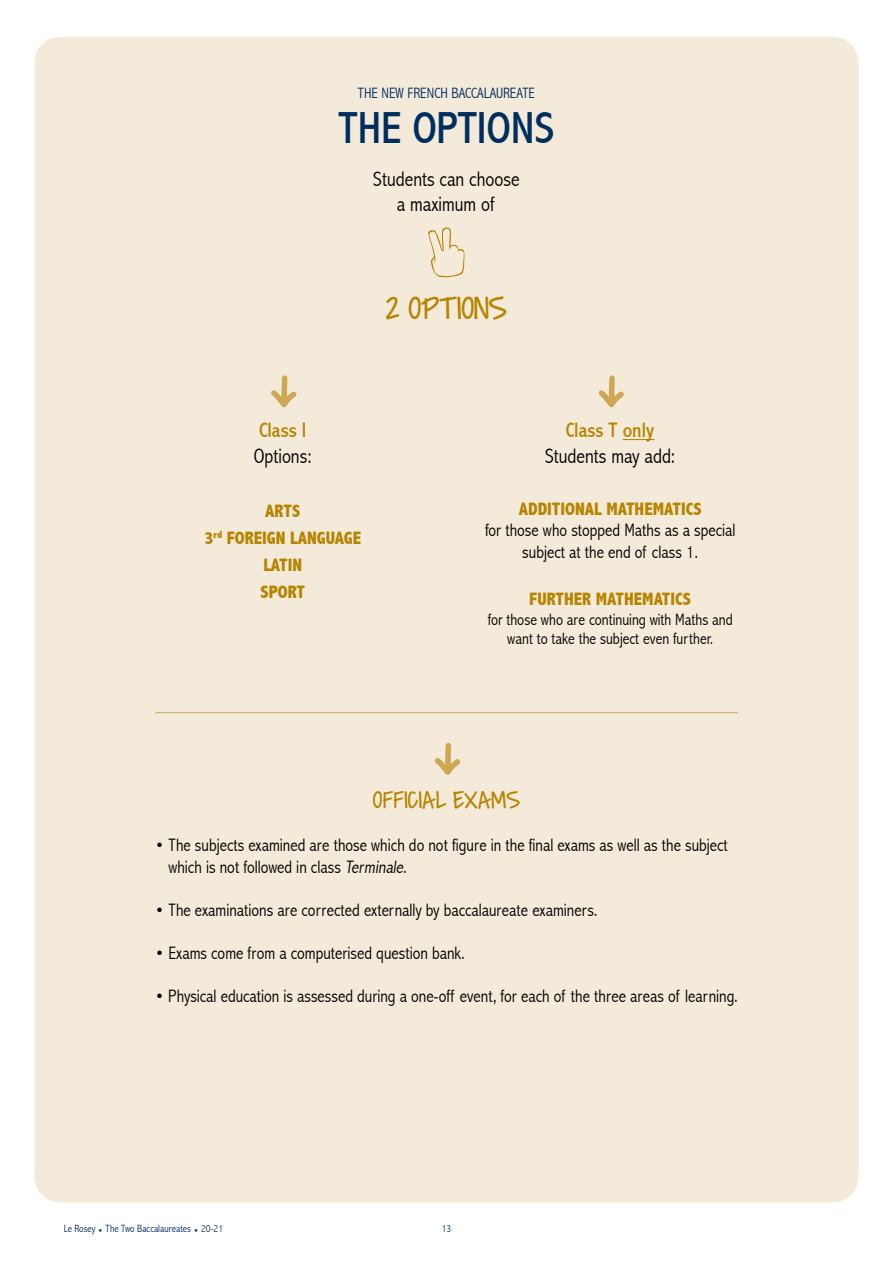
<style>
.page{position:relative;width:893px;height:1263px;background:#fff}
.page>*{position:absolute;margin:0;border:0;box-sizing:border-box;transform-origin:0 0}
.t1{font:81px "Fingerspelling";color:#b78400}
.t2{font:54px "PW New Arrows";color:#cea654}
.t3{font:condensed 45px "Abadi";color:#002e5f}
.t4{font:36px "Covered By Your Grace";color:#b78400}
.t5{font:27px "Covered By Your Grace";letter-spacing:.015em;color:#b78400}
.t6{font:300 condensed 21px/25.2px "Abadi";color:#000;text-align:center}
.t7{font:condensed 21px "Abadi";color:#b78400}
.t8{font:300 condensed 18px/21.6px "Abadi";color:#000;text-align:center}
.t9{font:800 condensed 18px/27px "Abadi";color:#b78400;text-align:center}
.t10{font:300 condensed 16.5px/19.8px "Abadi";color:#000;text-align:center}
.t11{font:300 condensed 15px "Abadi";color:#002e5f}
.t12{font:300 condensed 10.5px "Abadi";color:#002e5f}
</style>
<div class="page">
<div style="left:34px;top:37px;width:824px;height:1165px;background:#f4ead9;border-radius:26px"></div>
<hr style="left:623px;top:439px;width:32px;height:1px;background:#b78400">
<hr style="left:155px;top:712px;width:583px;height:1px;background:#cea654">
<p class="t11" style="left:358px;top:84px;width:179px">THE NEW FRENCH BACCALAUREATE</p>
<h3 class="t3" style="left:339px;top:102px;width:217px">THE OPTIONS</h3>
<p class="t6" style="left:373px;top:166px;width:148px">Students can choose a maximum of</p>
<h1 class="t1" style="left:427px;top:217px;width:41px">2</h1>
<h3 class="t4" style="left:386px;top:290px;width:122px">2 OPTIONS</h3>
<h2 class="t2" style="left:264px;top:364px;width:39px">s</h2>
<h2 class="t2" style="left:591px;top:364px;width:39px">s</h2>
<p class="t7" style="left:259px;top:418px;width:49px">Class I</p>
<p class="t6" style="left:254px;top:443px;width:59px">Options:</p>
<p class="t9" style="left:204px;top:497px;width:158px">ARTS<br>3<sup>rd</sup> FOREIGN LANGUAGE<br>LATIN<br>SPORT</p>
<p class="t7" style="left:566px;top:418px;width:90px">Class T only</p>
<p class="t6" style="left:545px;top:443px;width:132px">Students may add:</p>
<p class="t9" style="left:519px;top:495px;width:184px">ADDITIONAL MATHEMATICS</p>
<p class="t8" style="left:485px;top:520px;width:252px">for those who stopped Maths as a special subject at the end of class 1.</p>
<p class="t9" style="left:529px;top:585px;width:163px">FURTHER MATHEMATICS</p>
<p class="t10" style="left:488px;top:609px;width:247px">for those who are continuing with Maths and want to take the subject even further.</p>
<h2 class="t2" style="left:427px;top:731px;width:39px">s</h2>
<h3 class="t5" style="left:373px;top:787px;width:149px">OFFICIAL EXAMS</h3>
<p class="t8" style="left:168px;top:834px;width:561px;text-align:left;text-indent:-13px">• The subjects examined are those which do not figure in the final exams as well as the subject which is not followed in class Terminale.</p>
<p class="t8" style="left:155px;top:899px;width:444px">• The examinations are corrected externally by baccalaureate examiners.</p>
<p class="t8" style="left:155px;top:942px;width:311px">• Exams come from a computerised question bank.</p>
<p class="t8" style="left:155px;top:985px;width:584px">• Physical education is assessed during a one-off event, for each of the three areas of learning.</p>
<p class="t12" style="left:64px;top:1222px;width:161px">Le Rosey • The Two Baccalaureates • 20-21</p>
<p class="t12" style="left:442px;top:1222px;width:11px">13</p>
</div>
